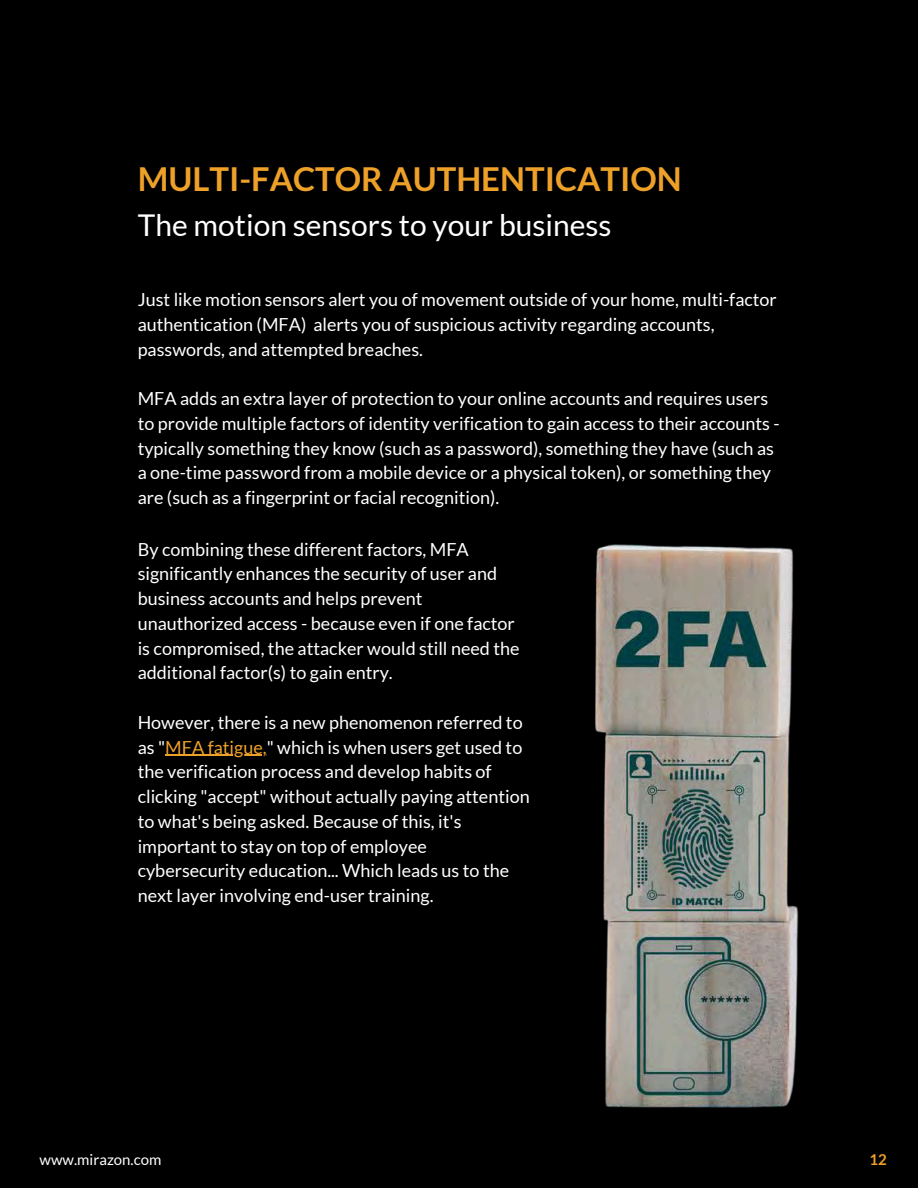
<style>
.page{position:relative;width:918px;height:1188px;background:#000}
.page>*{position:absolute;margin:0;border:0;box-sizing:border-box;transform-origin:0 0}
.t1{font:700 33px "Lato";color:#eea129}
.t2{font:30px "Lato";color:#fff}
.t3{font:18px/24.8px "Lato";color:#fff}
.t4{font:15px "Lato";color:#fff}
.t5{font:700 15px "Lato";color:#eea129}
.s1{color:#eea129}
</style>
<div class="page">
<img style="left:595px;top:544px;width:204px;height:564px">
<hr style="left:165px;top:755px;width:102px;height:1px;background:#eea129">
<h3 class="t1" style="left:138px;top:158px;width:546px">MULTI-FACTOR AUTHENTICATION</h3>
<p class="t2" style="left:138px;top:207px;width:475px">The motion sensors to your business</p>
<h3 class="t3" style="left:138px;top:287px;width:641px">Just like motion sensors alert you of movement outside of your home, multi-factor authentication (MFA) alerts you of suspicious activity regarding accounts, passwords, and attempted breaches.</h3>
<h3 class="t3" style="left:138px;top:386px;width:644px">MFA adds an extra layer of protection to your online accounts and requires users to provide multiple factors of identity verification to gain access to their accounts - typically something they know (such as a password), something they have (such as a one-time password from a mobile device or a physical token), or something they are (such as a fingerprint or facial recognition).</h3>
<p class="t3" style="left:138px;top:536px;width:383px">By combining these different factors, MFA significantly enhances the security of user and business accounts and helps prevent unauthorized access - because even if one factor is compromised, the attacker would still need the additional factor(s) to gain entry.</p>
<p class="t3" style="left:138px;top:709px;width:394px">However, there is a new phenomenon referred to as "<span class="s1">MFA fatigue,</span>" which is when users get used to the verification process and develop habits of clicking "accept" without actually paying attention to what's being asked. Because of this, it's important to stay on top of employee cybersecurity education... Which leads us to the next layer involving end-user training.</p>
<h2 class="t4" style="left:40px;top:1150px;width:123px">www.mirazon.com</h2>
<h3 class="t5" style="left:869px;top:1150px;width:19px">12</h3>
</div>
